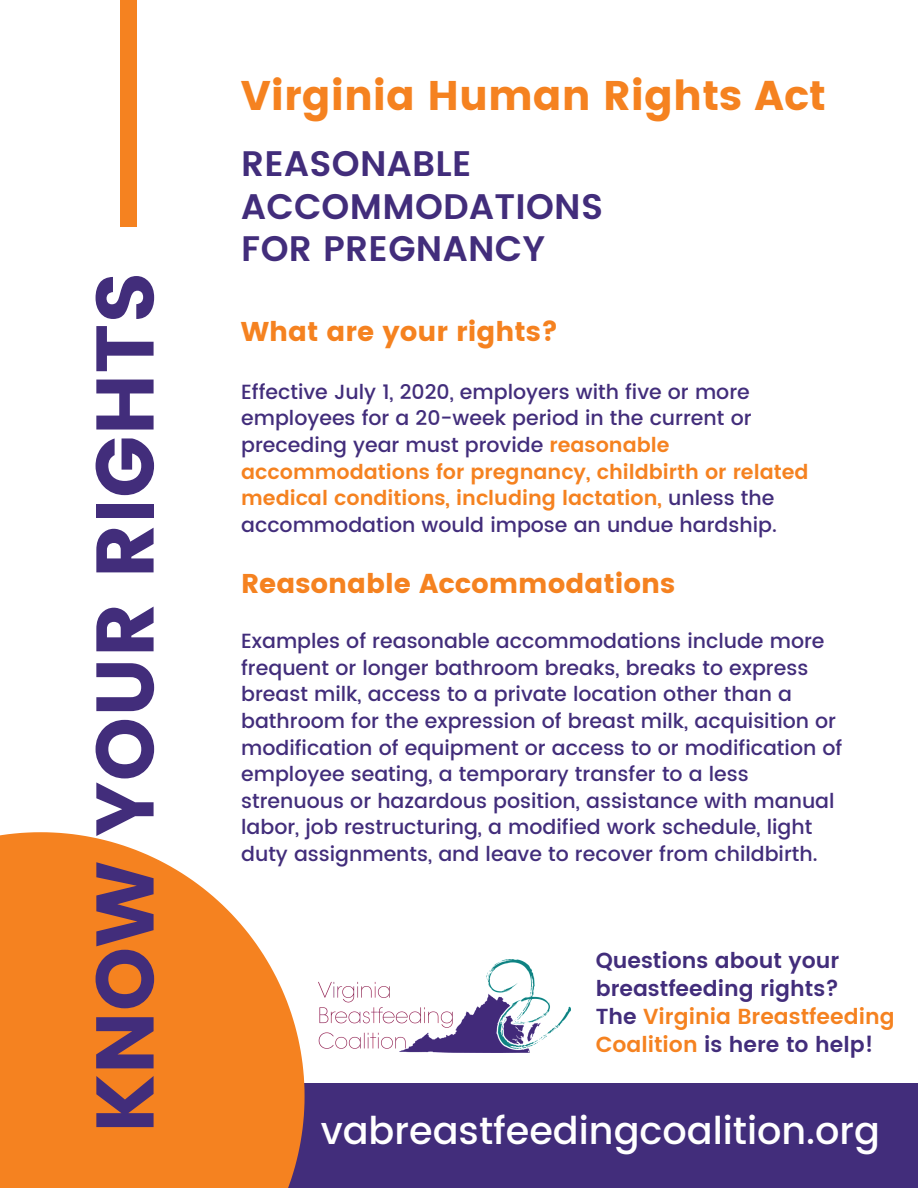
<style>
.page{position:relative;width:918px;height:1188px;background:#422d7b}
.page>*{position:absolute;margin:0;border:0;box-sizing:border-box;transform-origin:0 0}
.t1{font:81.45px "Poppins";color:#422d7b}
.t2{font:41.4px "Poppins";color:#f58220}
.t3{font:500 38.1px "Poppins";color:#fff}
.t4{font:600 35.4px/42.3px "Poppins";letter-spacing:.01em;color:#422d7b}
.t5{font:27.15px "Poppins";color:#f58220}
.t6{font:600 21.75px/28px "Poppins";color:#422d7b}
.t7{font:500 20.55px/26.7px "Poppins";color:#422d7b}
.s1{font-weight:600;color:#f58220}
.s2{color:#f58220}
</style>
<div class="page">
<div style="left:1px;top:0;width:917px;height:1083px;background:#fff"></div>
<svg style="left:0;top:832px;width:305px;height:356px;background:#f5933f"></svg>
<div style="left:120px;top:0;width:17px;height:227px;background:#f58220"></div>
<img style="left:319px;top:959px;width:252px;height:94px">
<h1 class="t1" style="left:78px;top:1133px;width:864px;rotate:-90deg">KNOW YOUR RIGHTS</h1>
<h2 class="t2" style="left:241px;top:72px;width:587px">Virginia Human Rights Act</h2>
<h3 class="t4" style="left:241px;top:143px;width:364px">REASONABLE<br>ACCOMMODATIONS<br>FOR PREGNANCY</h3>
<h3 class="t5" style="left:241px;top:316px;width:319px">What are your rights?</h3>
<p class="t7" style="left:241px;top:378px;width:569px">Effective July 1, 2020, employers with five or more employees for a 20-week period in the current or preceding year must provide <span class="s1">reasonable accommodations for pregnancy, childbirth or related medical conditions, including lactation,</span> unless the accommodation would impose an undue hardship.</p>
<h3 class="t5" style="left:241px;top:568px;width:436px">Reasonable Accommodations</h3>
<p class="t7" style="left:241px;top:628px;width:603px">Examples of reasonable accommodations include more frequent or longer bathroom breaks, breaks to express breast milk, access to a private location other than a bathroom for the expression of breast milk, acquisition or modification of equipment or access to or modification of employee seating, a temporary transfer to a less strenuous or hazardous position, assistance with manual labor, job restructuring, a modified work schedule, light duty assignments, and leave to recover from childbirth.</p>
<p class="t6" style="left:596px;top:947px;width:300px">Questions about your breastfeeding rights?<br>The <span class="s2">Virginia Breastfeeding<br>Coalition</span> is here to help!</p>
<h3 class="t3" style="left:321px;top:1109px;width:561px">vabreastfeedingcoalition.org</h3>
</div>
